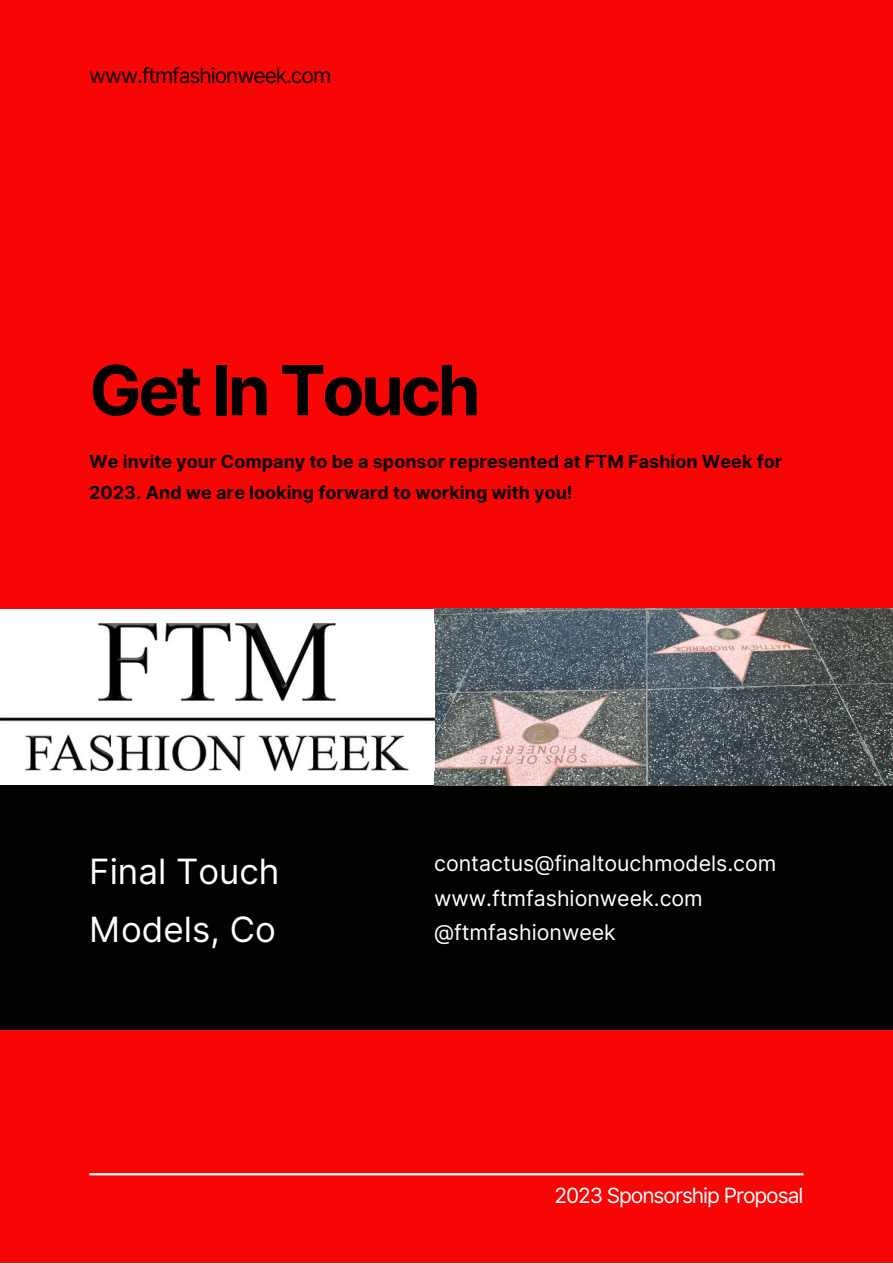
<style>
.page{position:relative;width:893px;height:1264px;background:#fff}
.page>*{position:absolute;margin:0;border:0;box-sizing:border-box;transform-origin:0 0}
.t1{font:700 68.85px "Inter";letter-spacing:-.05em;color:#000}
.t2{font:34.8px/57.3px "Inter";color:#fff}
.t3{font:21.3px "Inter";color:#fff}
.t4{font:21px "Inter";letter-spacing:-.05em;color:#fff}
.t5{font:21px "Inter";letter-spacing:-.05em;color:#070004}
.t6{font:700 18px/30.3px "Inter";color:#070004}
</style>
<div class="page">
<div style="left:0;top:0;width:892px;height:1262px;background:#f80606"></div>
<div style="left:0;top:609px;width:892px;height:176px;background:#fff"></div>
<div style="left:0;top:785px;width:892px;height:244px;background:#020301"></div>
<img style="left:434px;top:609px;width:458px;height:176px">
<hr style="left:89px;top:1173px;width:714px;height:2px;background:#fff">
<img style="left:0;top:623px;width:434px;height:147px">
<p class="t5" style="left:89px;top:63px;width:243px">www.ftmfashionweek.com</p>
<p class="t1" style="left:89px;top:349px;width:393px">Get In Touch</p>
<p class="t6" style="left:89px;top:446px;width:694px">We invite your Company to be a sponsor represented at FTM Fashion Week for<br>2023. And we are looking forward to working with you!</p>
<p class="t2" style="left:89px;top:843px;width:192px">Final Touch<br>Models, Co</p>
<p class="t3" style="left:434px;top:850px;width:344px">contactus@finaltouchmodels.com</p>
<p class="t3" style="left:434px;top:885px;width:270px">www.ftmfashionweek.com</p>
<p class="t3" style="left:434px;top:919px;width:183px">@ftmfashionweek</p>
<p class="t4" style="left:554px;top:1182px;width:250px">2023 Sponsorship Proposal</p>
</div>
